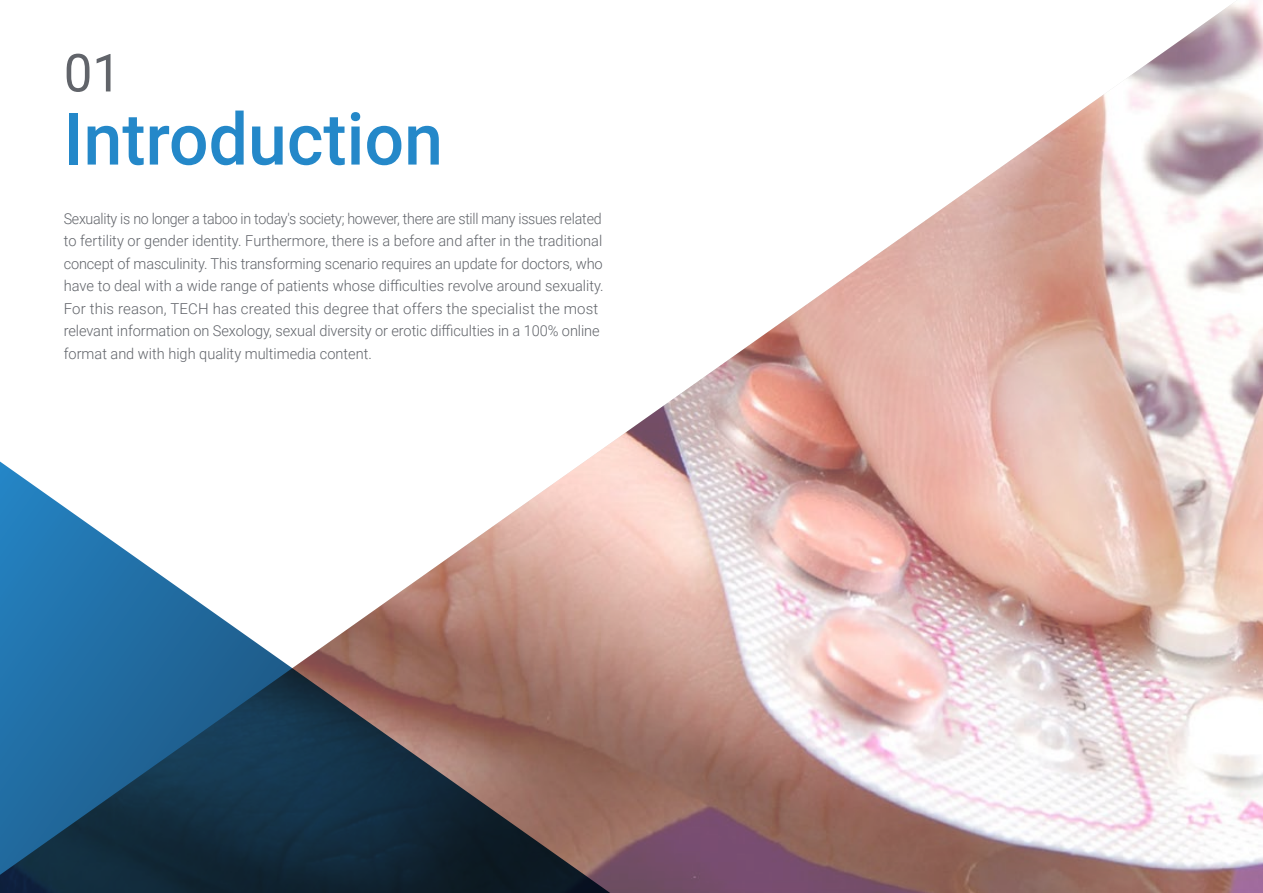
<style>
.page{position:relative;width:1263px;height:893px;background:#fff}
.page>*{position:absolute;margin:0;border:0;box-sizing:border-box;transform-origin:0 0}
.t1{font:500 72px "Roboto";color:#2488c9}
.t2{font:52.5px "Roboto";color:#61646a}
.t3{font:300 15px/22.5px "Roboto";letter-spacing:-.005em;color:#61646a;scale:.95 1}
</style>
<div class="page">
<img style="left:607px;top:0;width:656px;height:893px">
<svg style="left:0;top:446px;width:640px;height:447px"></svg>
<h2 class="t2" style="left:64px;top:36px;width:59px">01</h2>
<h1 class="t1" style="left:64px;top:89px;width:381px">Introduction</h1>
<p class="t3" style="left:64px;top:207px;width:570px">Sexuality is no longer a taboo in today's society; however, there are still many issues related to fertility or gender identity. Furthermore, there is a before and after in the traditional concept of masculinity. This transforming scenario requires an update for doctors, who have to deal with a wide range of patients whose difficulties revolve around sexuality.<br>For this reason, TECH has created this degree that offers the specialist the most relevant information on Sexology, sexual diversity or erotic difficulties in a 100% online format and with high quality multimedia content.</p>
</div>
